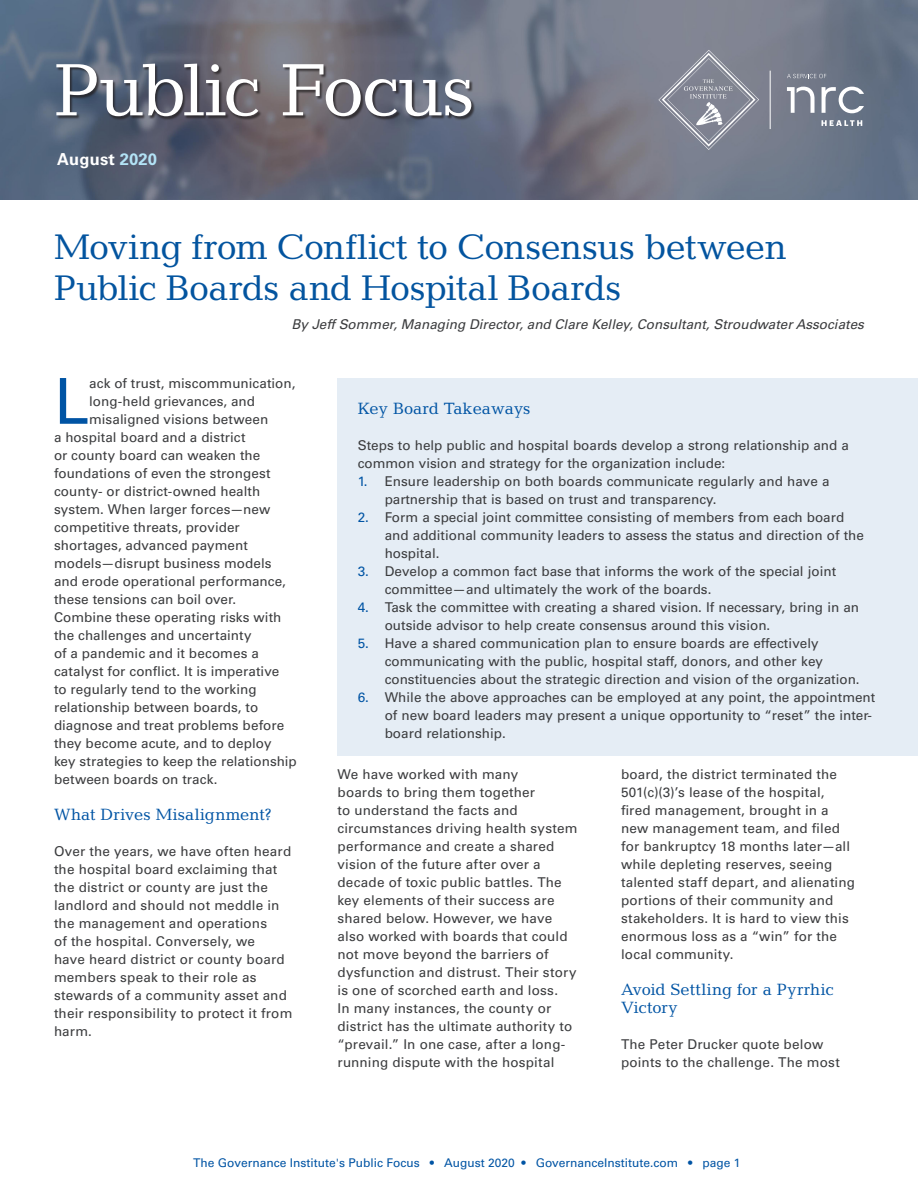
<style>
.page{position:relative;width:918px;height:1188px;background:#fff}
.page>*{position:absolute;margin:0;border:0;box-sizing:border-box;transform-origin:0 0}
.t1{font:75px "Candida Std";letter-spacing:-.03em;color:#fff}
.Bullet_points{font:63.3px "Univers LT Std";color:#0054a4}
.t2{font:36px/40.5px "Candida Std";letter-spacing:-.02em;color:#03549f}
.Bullet_points-2{font:16.5px/18px "Candida Std";letter-spacing:.005em;color:#0054a4}
.Key_board_takeaways{font:16.5px "Candida Std";color:#0054a4}
.body{font:700 16.5px "Univers LT Std";letter-spacing:.01em;color:#fff}
.Bullet_points-3{font:13.5px/18px "Univers LT Std";letter-spacing:.005em;color:#3b3c3e}
.Key_board_takeaways-2{font:13.5px/18px "Univers LT Std";color:#3b3c3e}
.Byline{font:italic 13.5px "Univers LT Std";color:#3b3c3e}
.t3{font:12px "Univers LT Std";color:#0054a4}
.s1{color:#b3e3f6}
.s2{color:#0054a4}
</style>
<div class="page">
<img style="left:0;top:0;width:918px;height:200px">
<div style="left:338px;top:378px;width:580px;height:378px;background:#e5edf5"></div>
<div style="left:57px;top:64px;width:419px;height:57px;background:#231f20;opacity:.75"></div>
<hr style="left:770px;top:71px;width:1px;height:58px;background:#fff">
<svg style="left:822px;top:120px;width:40px;height:6px"></svg>
<svg style="left:822px;top:87px;width:42px;height:26px"></svg>
<svg style="left:787px;top:87px;width:28px;height:26px"></svg>
<svg style="left:787px;top:74px;width:39px;height:4px"></svg>
<svg style="left:658px;top:50px;width:101px;height:100px;background:#8a8e9a"></svg>
<h1 class="t1" style="left:54px;top:47px;width:423px">Public Focus</h1>
<p class="body" style="left:57px;top:149px;width:101px">August <span class="s1">2020</span></p>
<h1 class="t2" style="left:54px;top:227px;width:734px">Moving from Conflict to Consensus between<br>Public Boards and Hospital Boards</h1>
<p class="Byline" style="left:291px;top:316px;width:577px">By JeffSommer,Managing Director,and Clare Kelley,Consultant,StroudwaterAssociates</p>
<p class="Bullet_points" style="left:54px;top:364px;width:37px">L</p>
<p class="Bullet_points-3" style="left:89px;top:374px;width:208px">ack of trust, miscommunication,</p>
<p class="Bullet_points-3" style="left:89px;top:392px;width:167px">long-held grievances, and</p>
<p class="Bullet_points-3" style="left:89px;top:410px;width:181px">misaligned visions between</p>
<p class="Bullet_points-3" style="left:54px;top:428px;width:193px">a hospital board and a district</p>
<p class="Bullet_points-3" style="left:54px;top:446px;width:208px">or county board can weaken the</p>
<p class="Bullet_points-3" style="left:54px;top:464px;width:218px">foundations of even the strongest</p>
<p class="Bullet_points-3" style="left:54px;top:482px;width:208px">county- or district-owned health</p>
<p class="Bullet_points-3" style="left:54px;top:500px;width:218px">system. When larger forces—new</p>
<p class="Bullet_points-3" style="left:54px;top:518px;width:187px">competitive threats, provider</p>
<p class="Bullet_points-3" style="left:54px;top:536px;width:195px">shortages, advanced payment</p>
<p class="Bullet_points-3" style="left:54px;top:554px;width:219px">models—disrupt business models</p>
<p class="Bullet_points-3" style="left:54px;top:572px;width:234px">and erode operational performance,</p>
<p class="Bullet_points-3" style="left:54px;top:590px;width:184px">these tensions can boil over.</p>
<p class="Bullet_points-3" style="left:54px;top:608px;width:229px">Combine these operating risks with</p>
<p class="Bullet_points-3" style="left:54px;top:626px;width:199px">the challenges and uncertainty</p>
<p class="Bullet_points-3" style="left:54px;top:644px;width:206px">of a pandemic and it becomes a</p>
<p class="Bullet_points-3" style="left:54px;top:662px;width:227px">catalyst for conflict. It is imperative</p>
<p class="Bullet_points-3" style="left:54px;top:680px;width:204px">to regularly tend to the working</p>
<p class="Bullet_points-3" style="left:54px;top:698px;width:206px">relationship between boards, to</p>
<p class="Bullet_points-3" style="left:54px;top:716px;width:232px">diagnose and treat problems before</p>
<p class="Bullet_points-3" style="left:54px;top:734px;width:219px">they become acute, and to deploy</p>
<p class="Bullet_points-3" style="left:54px;top:752px;width:244px">key strategies to keep the relationship</p>
<p class="Bullet_points-3" style="left:54px;top:770px;width:165px">between boards on track.</p>
<p class="Bullet_points-2" style="left:54px;top:805px;width:219px">What Drives Misalignment?</p>
<p class="Bullet_points-3" style="left:54px;top:842px;width:240px">Over the years, we have often heard the hospital board exclaiming that the district or county are just the landlord and should not meddle in the management and operations<br>of the hospital. Conversely, we<br>have heard district or county board members speak to their role as stewards of a community asset and their responsibility to protect it from harm.</p>
<p class="Key_board_takeaways" style="left:358px;top:399px;width:174px">Key Board Takeaways</p>
<p class="Key_board_takeaways-2" style="left:358px;top:436px;width:493px">Steps to help public and hospital boards develop a strong relationship and a common vision and strategy for the organization include:</p>
<p class="Bullet_points-3" style="left:385px;top:472px;width:446px;text-indent:-27px"><span class="s2">1.</span> Ensure leadership on both boards communicate regularly and have a partnership that is based on trust and transparency.</p>
<p class="Bullet_points-3" style="left:385px;top:508px;width:481px;text-indent:-27px"><span class="s2">2.</span> Form a special joint committee consisting of members from each board and additional community leaders to assess the status and direction of the hospital.</p>
<p class="Bullet_points-3" style="left:385px;top:562px;width:453px;text-indent:-27px"><span class="s2">3.</span> Develop a common fact base that informs the work of the special joint committee—and ultimately the work of the boards.</p>
<p class="Bullet_points-3" style="left:385px;top:598px;width:476px;text-indent:-27px"><span class="s2">4.</span> Task the committee with creating a shared vision. If necessary, bring in an outside advisor to help create consensus around this vision.</p>
<p class="Bullet_points-3" style="left:385px;top:634px;width:476px;text-indent:-27px"><span class="s2">5.</span> Have a shared communication plan to ensure boards are effectively communicating with the public, hospital staff, donors, and other key constituencies about the strategic direction and vision of the organization.</p>
<p class="Bullet_points-3" style="left:385px;top:688px;width:492px;text-indent:-27px"><span class="s2">6.</span> While the above approaches can be employed at any point, the appointment of new board leaders may present a unique opportunity to “reset” the inter&shy;board relationship.</p>
<p class="Bullet_points-3" style="left:338px;top:766px;width:242px">We have worked with many<br>boards to bring them together<br>to understand the facts and circumstances driving health system performance and create a shared vision of the future after over a decade of toxic public battles. The key elements of their success are shared below. However, we have also worked with boards that could not move beyond the barriers of dysfunction and distrust. Their story is one of scorched earth and loss.<br>In many instances, the county or district has the ultimate authority to “prevail.” In one case, after a long&shy;running dispute with the hospital</p>
<p class="Bullet_points-3" style="left:621px;top:766px;width:236px">board, the district terminated the<br>501(c)(3)’s lease of the hospital, fired management, brought in a new management team, and filed for bankruptcy 18 months later—all while depleting reserves, seeing talented staff depart, and alienating portions of their community and stakeholders. It is hard to view this enormous loss as a “win” for the local community.</p>
<p class="Bullet_points-2" style="left:621px;top:981px;width:214px">Avoid Settling for a Pyrrhic<br>Victory</p>
<p class="Bullet_points-3" style="left:621px;top:1036px;width:220px">The Peter Drucker quote below points to the challenge. The most</p>
<p class="t3" style="left:193px;top:1156px;width:549px">The Governance Institute's Public Focus • August 2020 • GovernanceInstitute.com • page 1</p>
</div>
